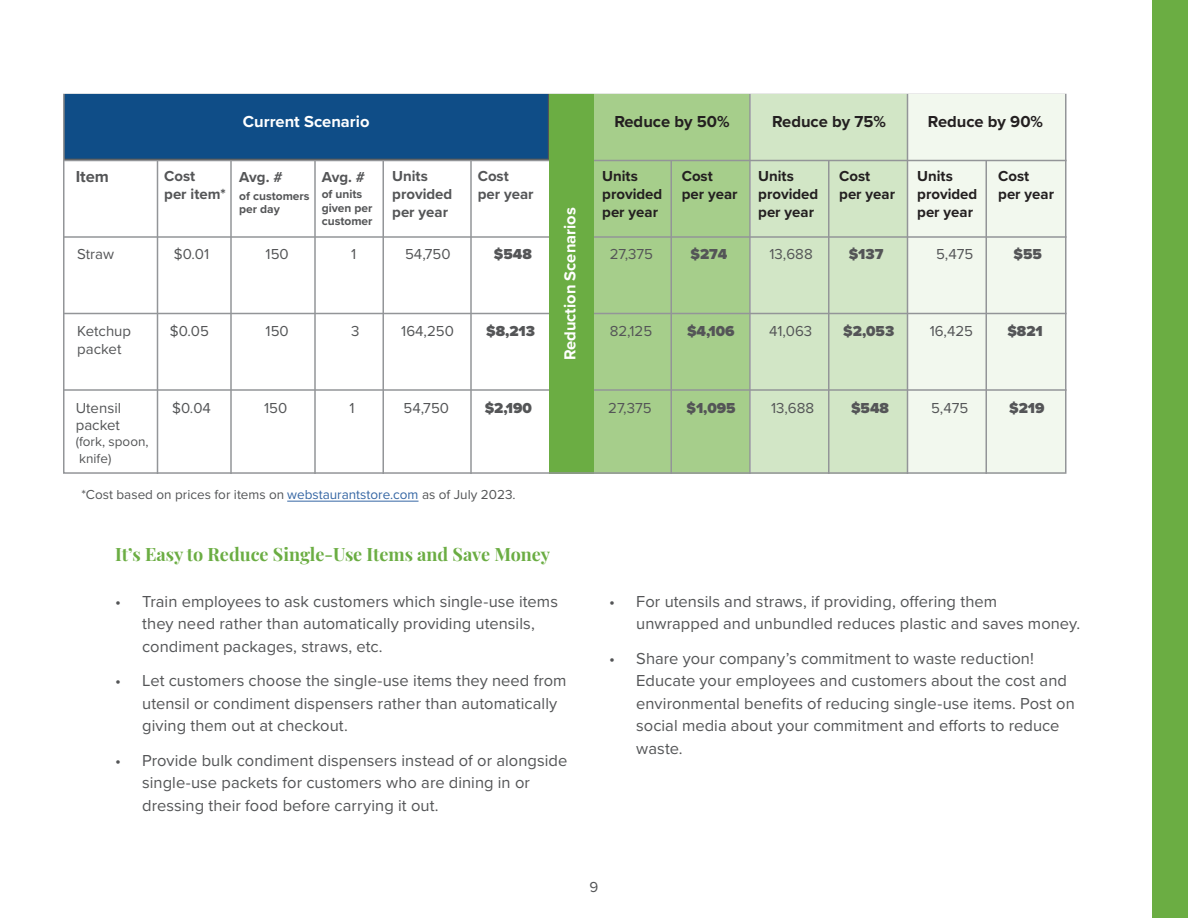
<style>
.page{position:relative;width:1188px;height:918px;background:#fff}
.page>*{position:absolute;margin:0;border:0;box-sizing:border-box;transform-origin:0 0}
.t1{font:700 18px "Playfair Display";color:#6bad43}
.t2{font:16.5px/22.5px "Proxima Nova";letter-spacing:.005em;color:#545557}
.t3{font:700 16.5px "Proxima Nova";color:#fff}
.t4{font:700 16.5px "Proxima Nova";color:#231f20}
.t5{font:700 16.5px "Proxima Nova";color:#545557}
.t6{font:15px/18px "Proxima Nova";color:#545557}
.t7{font:700 15px/18px "Proxima Nova";color:#231f20}
.t8{font:900 15px "Proxima Nova";color:#545557}
.t9{font:700 15px/18px "Proxima Nova";color:#545557}
.Footnote{font:13.5px "Proxima Nova";color:#545557}
.t10{font:700 12px/13.5px "Proxima Nova";color:#545557}
.s1{color:#3667a4}
</style>
<div class="page">
<div style="left:1153px;top:0;width:35px;height:918px;background:#6bad43"></div>
<div style="left:908px;top:91px;width:158px;height:383px;background:#f2f8ee"></div>
<div style="left:751px;top:91px;width:157px;height:383px;background:#d2e6c6"></div>
<div style="left:593px;top:90px;width:157px;height:384px;background:#a6ce8b"></div>
<hr style="left:63px;top:236px;width:1003px;height:2px;background:#939598">
<hr style="left:63px;top:313px;width:1003px;height:1px;background:#939598">
<hr style="left:63px;top:389px;width:1003px;height:2px;background:#939598">
<hr style="left:157px;top:92px;width:1px;height:382px;background:#939598">
<hr style="left:230px;top:92px;width:2px;height:382px;background:#939598">
<hr style="left:314px;top:92px;width:2px;height:382px;background:#939598">
<hr style="left:382px;top:92px;width:2px;height:382px;background:#939598">
<hr style="left:470px;top:92px;width:2px;height:382px;background:#939598">
<hr style="left:670px;top:92px;width:2px;height:382px;background:#939598">
<hr style="left:828px;top:92px;width:2px;height:382px;background:#939598">
<hr style="left:986px;top:92px;width:1px;height:382px;background:#939598">
<div style="left:63px;top:90px;width:486px;height:70px;background:#0f4d87;border:2px solid #545557"></div>
<div style="left:751px;top:91px;width:157px;height:69px;background:#d2e6c6"></div>
<hr style="left:63px;top:160px;width:1003px;height:1px;background:#939598">
<hr style="left:749px;top:92px;width:2px;height:382px;background:#939598">
<hr style="left:907px;top:92px;width:1px;height:382px;background:#939598">
<div style="left:549px;top:91px;width:45px;height:382px;background:#6bad43"></div>
<hr style="left:287px;top:501px;width:132px;height:1px;background:#3667a4">
<div style="left:9px;top:77px;width:1067px;height:17px;background:#fff;border:2px solid #fff"></div>
<p class="t3" style="left:243px;top:109px;width:128px">Current Scenario</p>
<p class="t4" style="left:614px;top:109px;width:117px">Reduce by 50%</p>
<p class="t4" style="left:772px;top:109px;width:115px">Reduce by 75%</p>
<p class="t4" style="left:928px;top:109px;width:117px">Reduce by 90%</p>
<p class="t9" style="left:392px;top:166px;width:62px">Units provided per year</p>
<p class="t9" style="left:478px;top:166px;width:57px">Cost per year</p>
<p class="t7" style="left:602px;top:166px;width:62px">Units provided per year</p>
<p class="t7" style="left:682px;top:166px;width:57px">Cost per year</p>
<p class="t7" style="left:758px;top:166px;width:62px">Units provided per year</p>
<p class="t7" style="left:839px;top:166px;width:57px">Cost per year</p>
<p class="t7" style="left:917px;top:166px;width:62px">Units provided per year</p>
<p class="t7" style="left:998px;top:166px;width:57px">Cost per year</p>
<p class="t5" style="left:76px;top:164px;width:35px">Item</p>
<p class="t9" style="left:164px;top:166px;width:63px">Cost<br>per item*</p>
<p class="t9" style="left:239px;top:168px;width:45px">Avg. #</p>
<p class="t9" style="left:322px;top:168px;width:45px">Avg. #</p>
<p class="t10" style="left:322px;top:187px;width:52px">of units given per customer</p>
<p class="t10" style="left:239px;top:189px;width:72px">of customers per day</p>
<p class="t3" style="left:558px;top:360px;width:154px;rotate:-90deg">Reduction Scenarios</p>
<p class="t6" style="left:77px;top:245px;width:38px">Straw</p>
<p class="t6" style="left:174px;top:245px;width:37px">$0.01</p>
<p class="t6" style="left:266px;top:245px;width:25px">150</p>
<p class="t6" style="left:351px;top:245px;width:7px">1</p>
<p class="t6" style="left:405px;top:245px;width:47px">54,750</p>
<p class="t8" style="left:494px;top:243px;width:39px">$548</p>
<p class="t6" style="left:610px;top:245px;width:45px">27,375</p>
<p class="t8" style="left:691px;top:243px;width:38px">$274</p>
<p class="t6" style="left:770px;top:245px;width:45px">13,688</p>
<p class="t8" style="left:849px;top:243px;width:36px">$137</p>
<p class="t6" style="left:936px;top:245px;width:39px">5,475</p>
<p class="t8" style="left:1014px;top:243px;width:30px">$55</p>
<p class="t6" style="left:77px;top:321px;width:55px">Ketchup packet</p>
<p class="t6" style="left:170px;top:321px;width:41px">$0.05</p>
<p class="t6" style="left:266px;top:321px;width:25px">150</p>
<p class="t6" style="left:351px;top:321px;width:10px">3</p>
<p class="t6" style="left:401px;top:321px;width:54px">164,250</p>
<p class="t8" style="left:486px;top:320px;width:50px">$8,213</p>
<p class="t6" style="left:610px;top:321px;width:44px">82,125</p>
<p class="t8" style="left:687px;top:320px;width:49px">$4,106</p>
<p class="t6" style="left:769px;top:321px;width:45px">41,063</p>
<p class="t8" style="left:843px;top:320px;width:52px">$2,053</p>
<p class="t6" style="left:930px;top:321px;width:45px">16,425</p>
<p class="t8" style="left:1007px;top:320px;width:37px">$821</p>
<p class="t6" style="left:76px;top:400px;width:47px;line-height:16.5px">Utensil packet</p>
<p class="Footnote" style="left:76px;top:432px;width:74px">(fork, spoon,</p>
<p class="Footnote" style="left:79px;top:448px;width:34px">knife)</p>
<p class="t6" style="left:172px;top:399px;width:40px">$0.04</p>
<p class="t6" style="left:264px;top:399px;width:25px">150</p>
<p class="t6" style="left:350px;top:399px;width:7px">1</p>
<p class="t6" style="left:404px;top:399px;width:47px">54,750</p>
<p class="t8" style="left:485px;top:397px;width:49px">$2,190</p>
<p class="t6" style="left:608px;top:399px;width:45px">27,375</p>
<p class="t8" style="left:686px;top:397px;width:51px">$1,095</p>
<p class="t6" style="left:771px;top:399px;width:45px">13,688</p>
<p class="t8" style="left:851px;top:397px;width:39px">$548</p>
<p class="t6" style="left:931px;top:399px;width:39px">5,475</p>
<p class="t8" style="left:1009px;top:397px;width:37px">$219</p>
<p class="Footnote" style="left:81px;top:484px;width:436px">*Cost based on prices for items on <span class="s1">webstaurantstore.com</span> as of July 2023.</p>
<h4 class="t1" style="left:115px;top:540px;width:436px">It’s Easy to Reduce Single-Use Items and Save Money</h4>
<p class="t2" style="left:142px;top:589px;width:417px;text-indent:-27px">• Train employees to ask customers which single-use items they need rather than automatically providing utensils, condiment packages, straws, etc.</p>
<p class="t2" style="left:142px;top:669px;width:426px;text-indent:-27px">• Let customers choose the single-use items they need from utensil or condiment dispensers rather than automatically giving them out at checkout.</p>
<p class="t2" style="left:142px;top:748px;width:427px;text-indent:-27px">• Provide bulk condiment dispensers instead of or alongside single-use packets for customers who are dining in or dressing their food before carrying it out.</p>
<p class="t2" style="left:636px;top:589px;width:446px;text-indent:-27px">• For utensils and straws, if providing, ofering them unwrapped and unbundled reduces plastic and saves money.</p>
<p class="t2" style="left:636px;top:646px;width:440px;text-indent:-27px">• Share your company’s commitment to waste reduction!<br>Educate your employees and customers about the cost and environmental benefts of reducing single-use items. Post on social media about your commitment and eforts to reduce waste.</p>
<p class="t6" style="left:590px;top:878px;width:10px">9</p>
</div>
